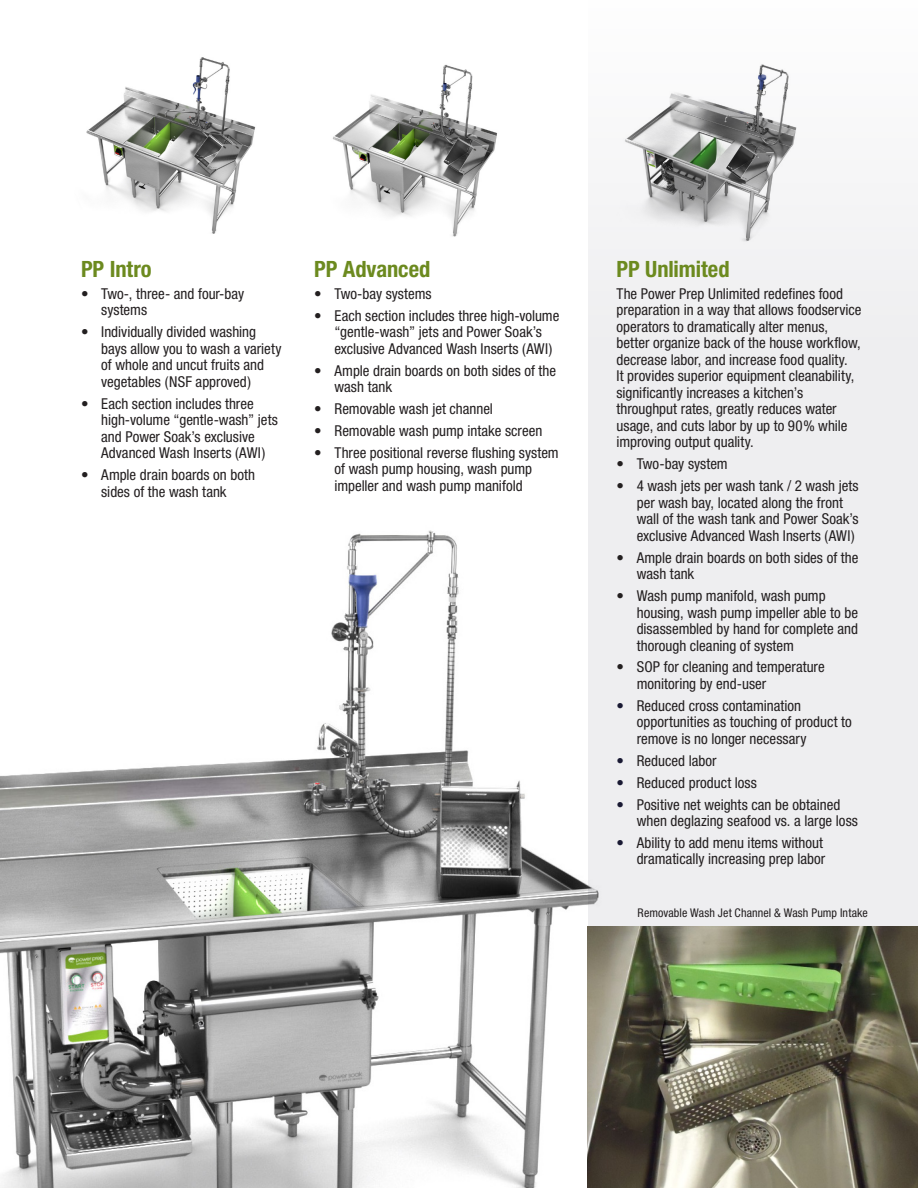
<style>
.page{position:relative;width:918px;height:1188px;background:#fff}
.page>*{position:absolute;margin:0;border:0;box-sizing:border-box;transform-origin:0 0}
.t1{font:700 condensed 22.5px "Helvetica Neue";color:#6c8a1f}
.t2{font:condensed 15px/16.5px "Helvetica Neue";color:#231f20}
.t3{font:condensed 12px "Helvetica Neue";letter-spacing:.01em;color:#231f20}
.s1{color:#191933}
</style>
<div class="page">
<div style="left:588px;top:0;width:330px;height:1188px;background:#ececee"></div>
<img style="left:0;top:530px;width:604px;height:658px">
<img style="left:86px;top:57px;width:170px;height:177px">
<img style="left:332px;top:64px;width:165px;height:173px">
<img style="left:616px;top:51px;width:202px;height:190px">
<img style="left:588px;top:927px;width:330px;height:261px">
<p class="t1" style="left:81px;top:255px;width:72px">PP Intro</p>
<p class="t2" style="left:101px;top:285px;width:144px;text-indent:-20px">• Two-, three- and four-bay systems</p>
<p class="t2" style="left:101px;top:324px;width:182px;text-indent:-20px">• Individually divided washing bays allow you to wash a variety of whole and uncut fruits and vegetables (NSF approved)</p>
<p class="t2" style="left:101px;top:395px;width:178px;text-indent:-20px">• Each section includes three high-volume “gentle-wash” jets and Power Soak’s exclusive<br>Advanced Wash Inserts (AWI)</p>
<p class="t2" style="left:81px;top:466px;width:176px;text-align:center">• Ample drain boards on both sides of the wash tank</p>
<p class="t1" style="left:314px;top:255px;width:118px">PP Advanced</p>
<p class="t2" style="left:314px;top:285px;width:119px">• Two-bay systems</p>
<p class="t2" style="left:334px;top:307px;width:226px;text-indent:-20px">• Each section includes three high-volume “gentle-wash” jets and Power Soak’s exclusive Advanced Wash Inserts (AWI)</p>
<p class="t2" style="left:334px;top:362px;width:223px;text-indent:-20px">• Ample drain boards on both sides of the wash tank</p>
<p class="t2" style="left:314px;top:400px;width:180px">• Removable wash jet channel</p>
<p class="t2" style="left:314px;top:422px;width:230px">• Removable wash pump intake screen</p>
<p class="t2" style="left:334px;top:444px;width:226px;text-indent:-20px">• Three positional reverse flushing system of wash pump housing, wash pump impeller and wash pump manifold</p>
<p class="t1" style="left:616px;top:255px;width:115px">PP Unlimited</p>
<p class="t2" style="left:616px;top:285px;width:247px">The Power Prep Unlimited redefines food preparation in a way that allows foodservice operators to dramatically alter menus, better organize back of the house workflow, decrease labor, and increase food quality.<br>It provides superior equipment cleanability, significantly increases a kitchen’s throughput rates, greatly reduces water usage, and cuts labor by up to 90% while improving output quality.</p>
<p class="t2" style="left:616px;top:456px;width:113px">• Two-bay system</p>
<p class="t2" style="left:637px;top:478px;width:224px;text-indent:-20px">• 4 wash jets per wash tank / 2 wash jets per wash bay, located along the front wall of the wash tank and Power Soak’s exclusive Advanced Wash Inserts (AWI)</p>
<p class="t2" style="left:637px;top:549px;width:223px;text-indent:-20px">• Ample drain boards on both sides of the wash tank</p>
<p class="t2" style="left:637px;top:587px;width:223px;text-indent:-20px">• Wash pump manifold, wash pump housing, wash pump impeller able to be disassembled by hand for complete and thorough cleaning of system</p>
<p class="t2" style="left:637px;top:659px;width:190px;text-indent:-20px">• SOP for cleaning and temperature monitoring by end-user</p>
<p class="t2" style="left:637px;top:697px;width:217px;text-indent:-20px"><span class="s1">•</span> Reduced cross contamination opportunities as touching of product to remove is no longer necessary</p>
<p class="t2" style="left:616px;top:752px;width:102px"><span class="s1">•</span> Reduced labor</p>
<p class="t2" style="left:616px;top:774px;width:142px"><span class="s1">•</span> Reduced product loss</p>
<p class="t2" style="left:637px;top:796px;width:223px;text-indent:-20px"><span class="s1">•</span> Positive net weights can be obtained when deglazing seafood vs. a large loss</p>
<p class="t2" style="left:616px;top:834px;width:210px;text-align:right"><span class="s1">•</span> Ability to add menu items without dramatically increasing prep labor</p>
<p class="t3" style="left:638px;top:906px;width:232px">Removable Wash Jet Channel &amp; Wash Pump Intake</p>
</div>
